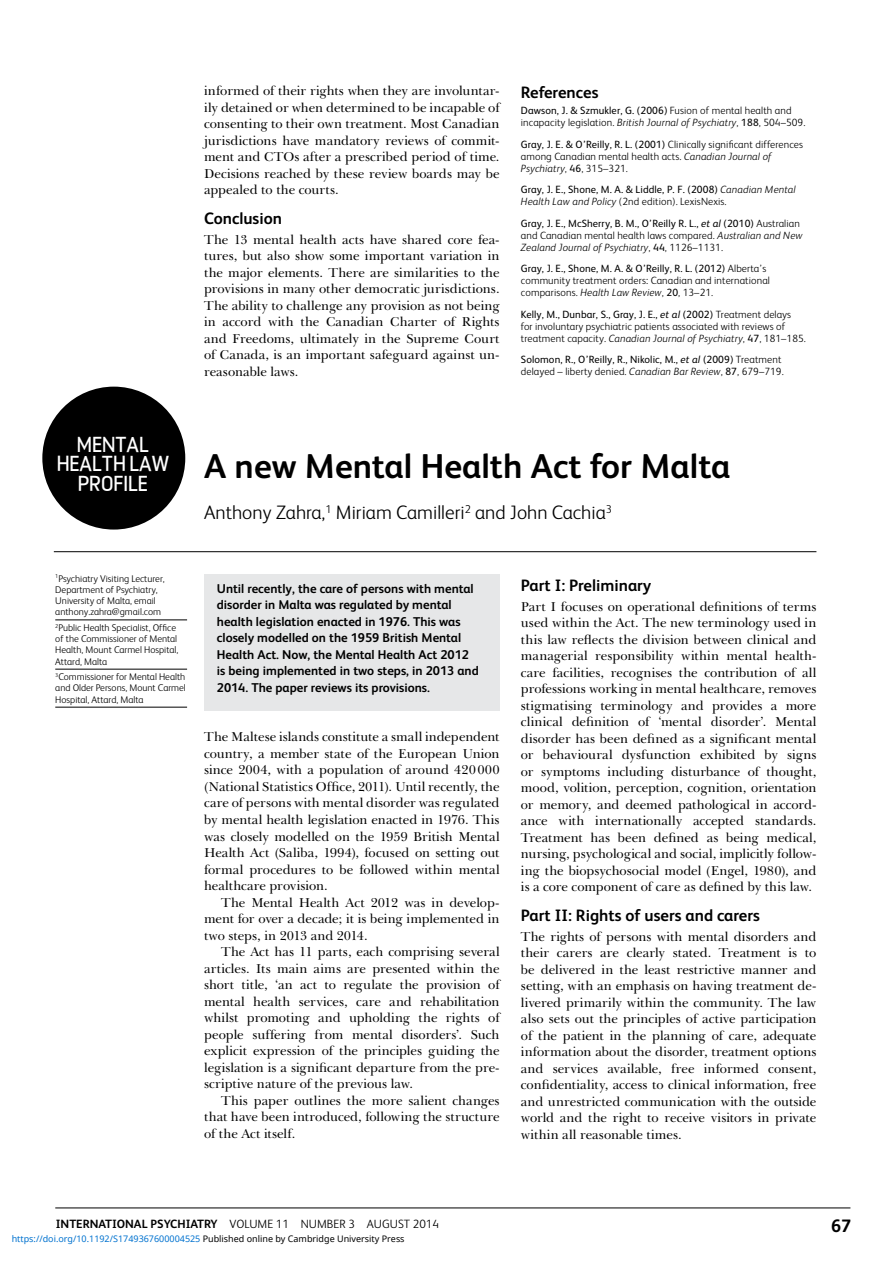
<style>
.page{position:relative;width:893px;height:1263px;background:#fff}
.page>*{position:absolute;margin:0;border:0;box-sizing:border-box;transform-origin:0 0}
.t1{font:700 34.5px "FS Albert";color:#000}
.t2{font:24.3px/19.5px "FS Dillonv 1.01";color:#fff;text-align:center}
.t3{font:300 19.5px "FS Albert";color:#000}
.t4{font:700 18px "FS Albert";color:#000}
.t5{font:700 16.5px "FS Albert";color:#000}
.t6{font:13.2px/16.5px "Baskerville BT";letter-spacing:-.005em;color:#000;text-align:justify}
.t7{font:700 12.75px/16.5px "FS Albert";color:#000}
.t8{font:300 12px "FS Albert";color:#000}
.t9{font:300 10.5px/12px "FS Albert";letter-spacing:.01em;color:#000}
.t10{font:10.5px/12px "FS Albert";letter-spacing:.01em;color:#000}
.t11{font:300 9.75px/11.2px "FS Albert";color:#000}
.t12{font:9px "Noto Sans";color:#0172cf}
.s1{font-weight:400}
.s2{font-style:italic}
.s3{font-weight:300;font-style:italic}
.s4{font-weight:300}
.s5{font-weight:400;font-style:italic}
.s6{font-weight:700}
.s7{color:#000}
</style>
<div class="page">
<hr style="left:55px;top:1208px;width:795px;height:1px;background:#000">
<div style="left:204px;top:574px;width:296px;height:137px;background:#e6e7e8"></div>
<hr style="left:54px;top:551px;width:762px;height:1px;background:#000">
<div style="left:42px;top:387px;width:143px;height:143px;background:#000;border-radius:50%"></div>
<hr style="left:55px;top:620px;width:132px;height:1px;background:#000">
<hr style="left:55px;top:669px;width:132px;height:1px;background:#000">
<hr style="left:55px;top:707px;width:132px;height:1px;background:#000">
<p class="t6" style="left:204px;top:83px;width:297px">informed of their rights when they are involuntar&shy;ily detained or when determined to be incapable of consenting to their own treatment. Most Canadian jurisdictions have mandatory reviews of commit&shy;ment and CTOs after a prescribed period of time.<br>Decisions reached by these review boards may be appealed to the courts.</p>
<p class="t5" style="left:204px;top:207px;width:79px">Conclusion</p>
<p class="t6" style="left:204px;top:231px;width:297px">The 13 mental health acts have shared core fea&shy;tures, but also show some important variation in the major elements. There are similarities to the provisions in many other democratic jurisdictions.<br>The ability to challenge any provision as not being in accord with the Canadian Charter of Rights and Freedoms, ultimately in the Supreme Court of Canada, is an important safeguard against un&shy;reasonable laws.</p>
<p class="t5" style="left:521px;top:81px;width:79px">References</p>
<p class="t9" style="left:521px;top:104px;width:286px"><span class="s1">Dawson, J. &amp; Szmukler, G. (2006)</span> Fusion of mental health and incapacity legislation. <span class="s2">British Journal of Psychiatry</span>, <span class="s1">188</span>, 504–509.</p>
<p class="t9" style="left:521px;top:138px;width:284px"><span class="s1">Gray, J. E. &amp; O’Reilly, R. L. (2001)</span> Clinically significant differences among Canadian mental health acts. <span class="s2">Canadian Journal of<br>Psychiatry</span>, <span class="s1">46</span>, 315–321.</p>
<p class="t10" style="left:521px;top:183px;width:276px">Gray, J. E., Shone, M. A. &amp; Liddle, P. F. (2008) <span class="s3">Canadian Mental<br>Health Law and Policy</span> <span class="s4">(2nd edition). LexisNexis.</span></p>
<p class="t9" style="left:521px;top:217px;width:283px"><span class="s1">Gray, J. E., McSherry, B. M., O’Reilly R. L.,</span> <span class="s5">et al</span> <span class="s1">(2010)</span> Australian and Canadian mental health laws compared. <span class="s2">Australian and New<br>Zealand Journal of Psychiatry</span>, <span class="s1">44</span>, 1126–1131.</p>
<p class="t9" style="left:521px;top:262px;width:251px"><span class="s1">Gray, J. E., Shone, M. A. &amp; O’Reilly, R. L. (2012)</span> Alberta’s community treatment orders: Canadian and international comparisons. <span class="s2">Health Law Review</span>, <span class="s1">20</span>, 13–21.</p>
<p class="t9" style="left:521px;top:307px;width:287px"><span class="s1">Kelly, M., Dunbar, S., Gray, J. E.,</span> <span class="s5">et al</span> <span class="s1">(2002)</span> Treatment delays<br>for involuntary psychiatric patients associated with reviews of treatment capacity. <span class="s2">Canadian Journal of Psychiatry</span>, <span class="s1">47</span>, 181–185.</p>
<p class="t10" style="left:521px;top:353px;width:264px">Solomon, R., O’Reilly, R., Nikolic, M., <span class="s2">et al</span> (2009) <span class="s4">Treatment delayed – liberty denied.</span> <span class="s3">Canadian Bar Review</span><span class="s4">,</span> 87<span class="s4">, 679–719.</span></p>
<h2 class="t2" style="left:57px;top:433px;width:114px">MENTAL<br>HEALTH LAW<br>PROFILE</h2>
<h1 class="t1" style="left:204px;top:443px;width:528px">A new Mental Health Act for Malta</h1>
<h3 class="t3" style="left:204px;top:500px;width:409px">Anthony Zahra,<sup>1</sup> Miriam Camilleri<sup>2</sup> and John Cachia<sup>3</sup></h3>
<p class="t11" style="left:55px;top:572px;width:111px"><sup>1</sup>Psychiatry Visiting Lecturer,<br>Department of Psychiatry,<br>University of Malta, email anthony.zahra@gmail.com</p>
<p class="t11" style="left:55px;top:621px;width:124px"><sup>2</sup>Public Health Specialist, Office of the Commissioner of Mental<br>Health, Mount Carmel Hospital,<br>Attard, Malta</p>
<p class="t11" style="left:55px;top:671px;width:132px;text-align:justify"><sup>3</sup>Commissioner for Mental Health and Older Persons, Mount Carmel Hospital, Attard, Malta</p>
<p class="t7" style="left:217px;top:580px;width:263px">Until recently, the care of persons with mental disorder in Malta was regulated by mental health legislation enacted in 1976. This was closely modelled on the 1959 British Mental Health Act. Now, the Mental Health Act 2012 is being implemented in two steps, in 2013 and 2014. The paper reviews its provisions.</p>
<p class="t6" style="left:204px;top:729px;width:297px">The Maltese islands constitute a small independent country, a member state of the European Union since 2004, with a population of around 420000 (National Statistics Office, 2011). Until recently, the care of persons with mental disorder was regulated by mental health legislation enacted in 1976. This was closely modelled on the 1959 British Mental Health Act (Saliba, 1994), focused on setting out formal procedures to be followed within mental healthcare provision.</p>
<p class="t6" style="left:204px;top:894px;width:297px;text-indent:17px">The Mental Health Act 2012 was in develop&shy;ment for over a decade; it is being implemented in two steps, in 2013 and 2014.</p>
<p class="t6" style="left:204px;top:943px;width:297px;text-indent:17px">The Act has 11 parts, each comprising several articles. Its main aims are presented within the short title, ‘an act to regulate the provision of mental health services, care and rehabilitation whilst promoting and upholding the rights of people suffering from mental disorders’. Such explicit expression of the principles guiding the legislation is a significant departure from the pre&shy;scriptive nature of the previous law.</p>
<p class="t6" style="left:204px;top:1092px;width:297px;text-indent:17px">This paper outlines the more salient changes that have been introduced, following the structure of the Act itself.</p>
<p class="t5" style="left:521px;top:574px;width:132px">Part I: Preliminary</p>
<p class="t6" style="left:521px;top:598px;width:297px">Part I focuses on operational definitions of terms used within the Act. The new terminology used in this law reflects the division between clinical and managerial responsibility within mental health&shy;care facilities, recognises the contribution of all professions working in mental healthcare, removes stigmatising terminology and provides a more clinical definition of ‘mental disorder’. Mental disorder has been defined as a significant mental or behavioural dysfunction exhibited by signs or symptoms including disturbance of thought, mood, volition, perception, cognition, orientation or memory, and deemed pathological in accord&shy;ance with internationally accepted standards.<br>Treatment has been defined as being medical, nursing, psychological and social, implicitly follow&shy;ing the biopsychosocial model (Engel, 1980), and is a core component of care as defined by this law.</p>
<p class="t5" style="left:521px;top:904px;width:240px">Part II: Rights of users and carers</p>
<p class="t6" style="left:521px;top:928px;width:297px">The rights of persons with mental disorders and their carers are clearly stated. Treatment is to be delivered in the least restrictive manner and setting, with an emphasis on having treatment de&shy;livered primarily within the community. The law also sets out the principles of active participation of the patient in the planning of care, adequate information about the disorder, treatment options and services available, free informed consent, confidentiality, access to clinical information, free and unrestricted communication with the outside world and the right to receive visitors in private within all reasonable times.</p>
<p class="t8" style="left:56px;top:1215px;width:385px"><span class="s6">INTERNATIONAL PSYCHIATRY</span> VOLUME 11 NUMBER 3 AUGUST 2014</p>
<h3 class="t4" style="left:831px;top:1214px;width:22px">67</h3>
<p class="t12" style="left:12px;top:1232px;width:394px">https://doi.org/10.1192/S1749367600004525 <span class="s7">Published online by Cambridge University Press</span></p>
</div>
